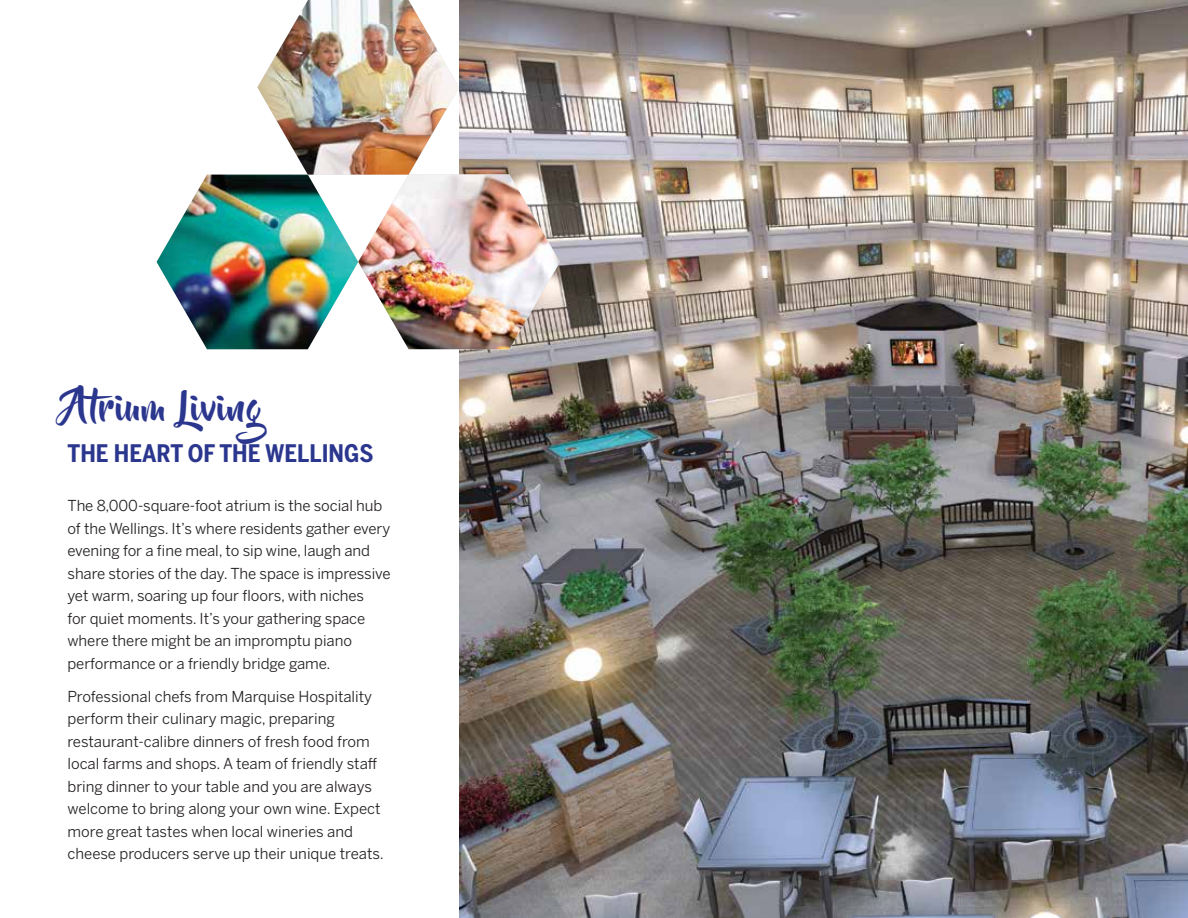
<style>
.page{position:relative;width:1188px;height:918px;background:#fff}
.page>*{position:absolute;margin:0;border:0;box-sizing:border-box;transform-origin:0 0}
.t1{font:36px "Beyond The Mountains";letter-spacing:.03em;color:#2b368e}
.t2{font:700 24px "Benton Sans Condensed";color:#2b368e}
.t3{font:15px/22.5px "Benton Sans";letter-spacing:-.005em;color:#231f20}
</style>
<div class="page">
<img style="left:459px;top:0;width:729px;height:918px">
<img style="left:157px;top:0;width:403px;height:349px">
<h1 class="t1" style="left:68px;top:388px;width:197px">Atrium Living</h1>
<h2 class="t2" style="left:68px;top:438px;width:308px">THE HEART OF THE WELLINGS</h2>
<p class="t3" style="left:68px;top:494px;width:325px">The 8,000-square-foot atrium is the social hub of the Wellings. It’s where residents gather every evening for a fine meal, to sip wine, laugh and share stories of the day. The space is impressive yet warm, soaring up four floors, with niches<br>for quiet moments. It’s your gathering space where there might be an impromptu piano performance or a friendly bridge game.</p>
<p class="t3" style="left:68px;top:685px;width:318px">Professional chefs from Marquise Hospitality perform their culinary magic, preparing restaurant-calibre dinners of fresh food from local farms and shops. A team of friendly staff bring dinner to your table and you are always welcome to bring along your own wine. Expect more great tastes when local wineries and cheese producers serve up their unique treats.</p>
</div>
